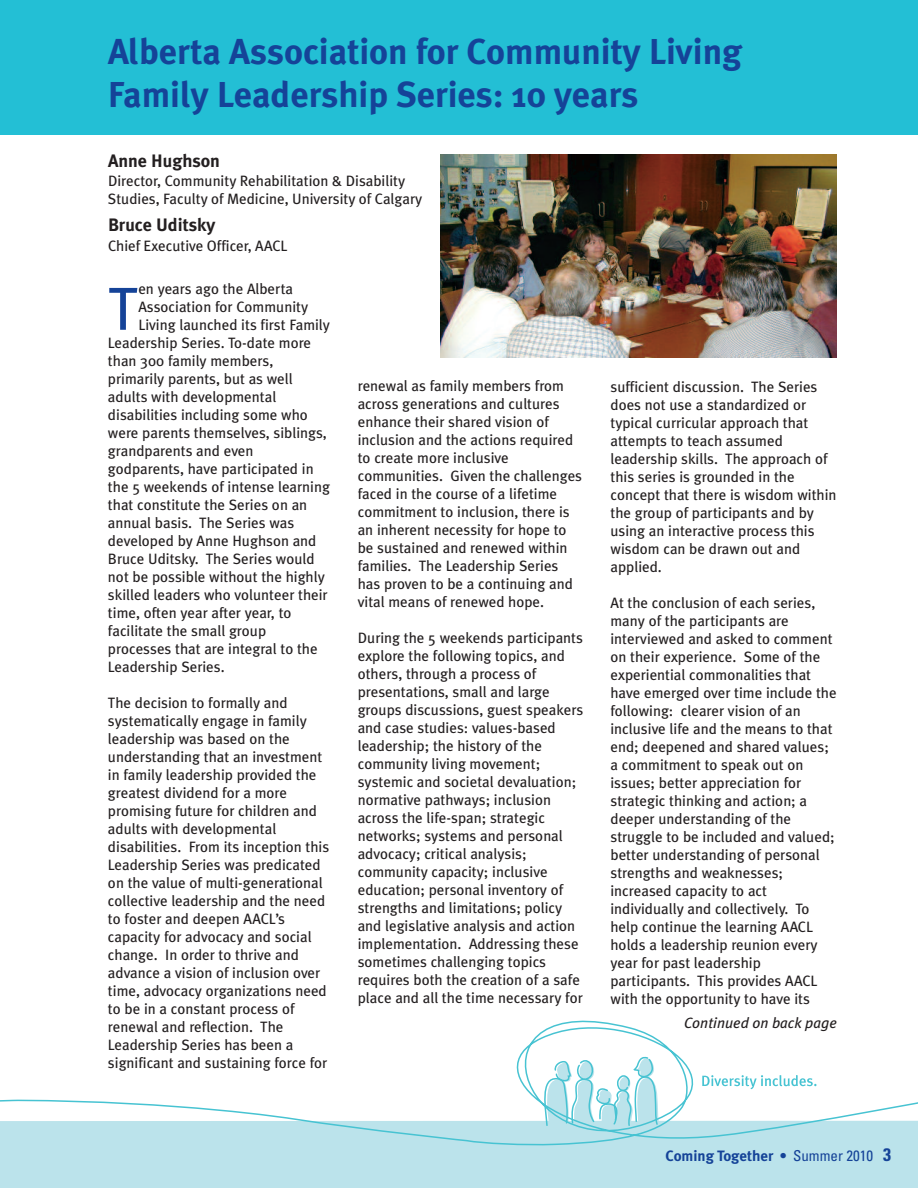
<style>
.page{position:relative;width:918px;height:1188px;background:#fff}
.page>*{position:absolute;margin:0;border:0;box-sizing:border-box;transform-origin:0 0}
.t1{font:60.75px "Meta Plus";color:#154398}
.t2{font:700 36px/43.2px "Meta Plus";color:#154398}
.t3{font:700 18px "Meta Plus";color:#231f20}
.t4{font:15px/18px "Meta Plus";color:#231f20}
.t5{font:700 15px "Meta Plus";color:#154398}
.t6{font:italic 15px "Meta Plus";color:#231f20}
.s1{font-family:"Univers";font-stretch:condensed}
.s2{font-family:"Univers";font-weight:400;font-stretch:condensed}
.s3{font-family:"Univers";font-stretch:condensed;font-size:18px}
</style>
<div class="page">
<div style="left:0;top:0;width:918px;height:135px;background:#23bfd5"></div>
<div style="left:0;top:1171px;width:918px;height:17px;background:#bbe3eb"></div>
<svg style="left:0;top:1021px;width:918px;height:150px"></svg>
<svg style="left:702px;top:1075px;width:115px;height:14px"></svg>
<img style="left:440px;top:154px;width:397px;height:204px">
<h2 class="t2" style="left:108px;top:30px;width:636px">Alberta Association for Community Living<br>Family Leadership Series: 10 years</h2>
<p class="t3" style="left:108px;top:150px;width:114px">Anne Hughson</p>
<p class="t4" style="left:108px;top:172px;width:316px">Director, Community Rehabilitation &amp; Disability<br>Studies, Faculty of Medicine, University of Calgary</p>
<p class="t3" style="left:108px;top:215px;width:109px">Bruce Uditsky</p>
<p class="t4" style="left:108px;top:236px;width:181px">Chief Executive Officer, AACL</p>
<h1 class="t1" style="left:108px;top:273px;width:32px">T</h1>
<p class="t4" style="left:138px;top:280px;width:156px">en years ago the Alberta</p>
<p class="t4" style="left:138px;top:298px;width:171px">Association for Community</p>
<p class="t4" style="left:138px;top:316px;width:193px">Living launched its first Family</p>
<p class="t4" style="left:108px;top:334px;width:205px">Leadership Series. To-date more</p>
<p class="t4" style="left:108px;top:352px;width:167px">than 300 family members,</p>
<p class="t4" style="left:108px;top:370px;width:186px">primarily parents, but as well</p>
<p class="t4" style="left:108px;top:388px;width:170px">adults with developmental</p>
<p class="t4" style="left:108px;top:406px;width:201px">disabilities including some who</p>
<p class="t4" style="left:108px;top:424px;width:220px">were parents themselves, siblings,</p>
<p class="t4" style="left:108px;top:442px;width:147px">grandparents and even</p>
<p class="t4" style="left:108px;top:460px;width:207px">godparents, have participated in</p>
<p class="t4" style="left:108px;top:478px;width:223px">the 5 weekends of intense learning</p>
<p class="t4" style="left:108px;top:496px;width:201px">that constitute the Series on an</p>
<p class="t4" style="left:108px;top:514px;width:188px">annual basis. The Series was</p>
<p class="t4" style="left:108px;top:532px;width:210px">developed by Anne Hughson and</p>
<p class="t4" style="left:108px;top:550px;width:208px">Bruce Uditsky. The Series would</p>
<p class="t4" style="left:108px;top:568px;width:218px">not be possible without the highly</p>
<p class="t4" style="left:108px;top:586px;width:221px">skilled leaders who volunteer their</p>
<p class="t4" style="left:108px;top:604px;width:185px">time, often year after year, to</p>
<p class="t4" style="left:108px;top:622px;width:160px">facilitate the small group</p>
<p class="t4" style="left:108px;top:640px;width:211px">processes that are integral to the</p>
<p class="t4" style="left:108px;top:658px;width:118px">Leadership Series.</p>
<p class="t4" style="left:108px;top:694px;width:223px">The decision to formally and systematically engage in family leadership was based on the understanding that an investment in family leadership provided the greatest dividend for a more promising future for children and adults with developmental disabilities. From its inception this<br>Leadership Series was predicated on the value of multi-generational collective leadership and the need to foster and deepen AACL’s capacity for advocacy and social change. In order to thrive and advance a vision of inclusion over time, advocacy organizations need to be in a constant process of renewal and reflection. The<br>Leadership Series has been a significant and sustaining force for</p>
<p class="t4" style="left:358px;top:377px;width:226px">renewal as family members from across generations and cultures enhance their shared vision of inclusion and the actions required to create more inclusive communities. Given the challenges faced in the course of a lifetime commitment to inclusion, there is an inherent necessity for hope to be sustained and renewed within families. The Leadership Series has proven to be a continuing and vital means of renewed hope.</p>
<p class="t4" style="left:358px;top:629px;width:227px">During the 5 weekends participants explore the following topics, and others, through a process of presentations, small and large groups discussions, guest speakers and case studies: values-based leadership; the history of the community living movement; systemic and societal devaluation; normative pathways; inclusion across the life-span; strategic networks; systems and personal advocacy; critical analysis; community capacity; inclusive education; personal inventory of strengths and limitations; policy and legislative analysis and action implementation. Addressing these sometimes challenging topics requires both the creation of a safe place and all the time necessary for</p>
<p class="t4" style="left:610px;top:378px;width:228px">sufficient discussion. The Series does not use a standardized or typical curricular approach that attempts to teach assumed leadership skills. The approach of this series is grounded in the concept that there is wisdom within the group of participants and by using an interactive process this wisdom can be drawn out and applied.</p>
<p class="t4" style="left:610px;top:594px;width:228px">At the conclusion of each series, many of the participants are interviewed and asked to comment on their experience. Some of the experiential commonalities that have emerged over time include the following: clearer vision of an inclusive life and the means to that end; deepened and shared values; a commitment to speak out on issues; better appreciation for strategic thinking and action; a deeper understanding of the struggle to be included and valued; better understanding of personal strengths and weaknesses; increased capacity to act individually and collectively. To help continue the learning AACL holds a leadership reunion every year for past leadership participants. This provides AACL with the opportunity to have its</p>
<p class="t6" style="left:684px;top:1014px;width:154px">Continued on back page</p>
<p class="t5" style="left:666px;top:1147px;width:227px">Coming Together <span class="s1">•</span> <span class="s2">Summer 2010</span> <span class="s3">3</span></p>
</div>
